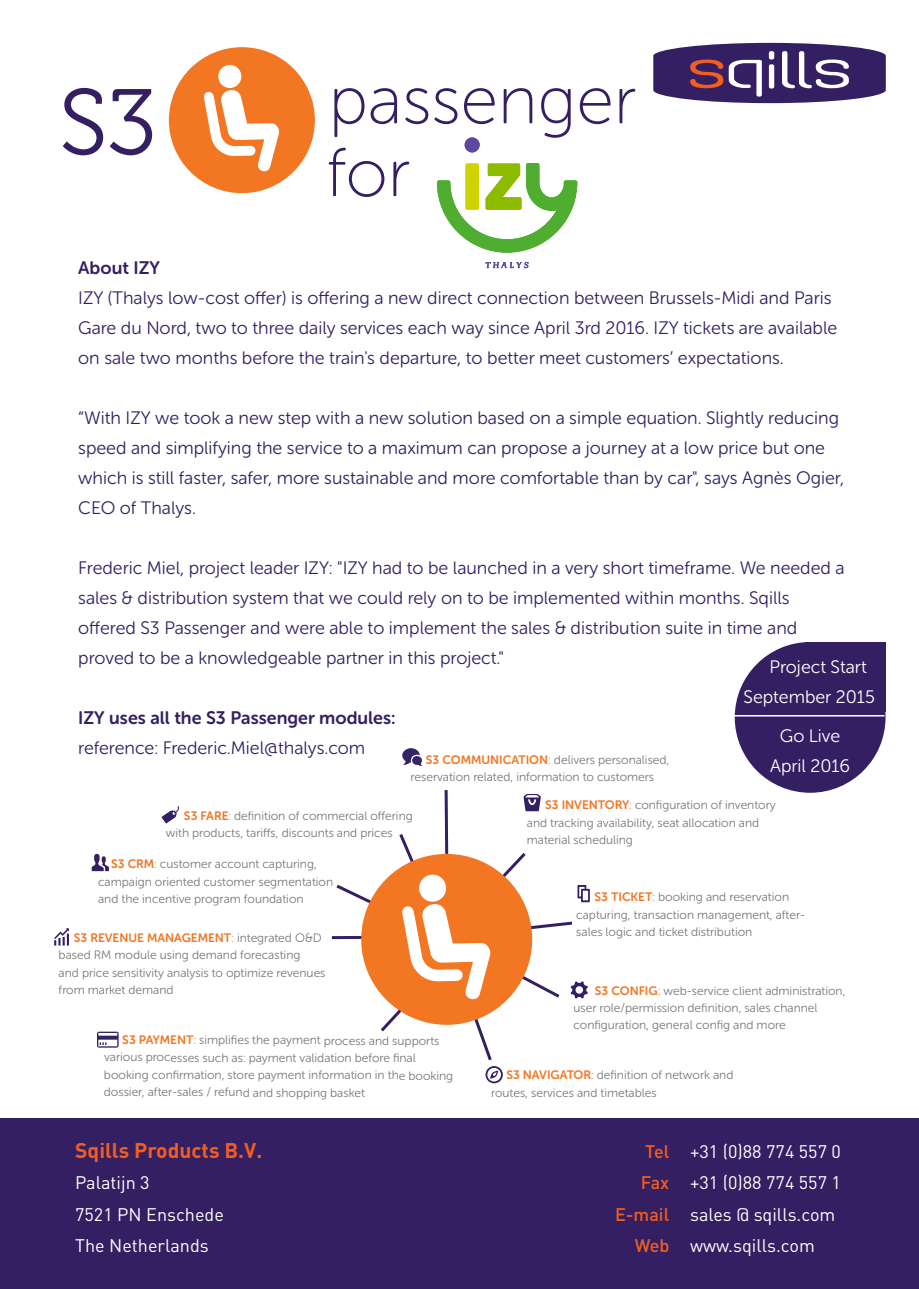
<style>
.page{position:relative;width:919px;height:1289px;background:#fff}
.page>*{position:absolute;margin:0;border:0;box-sizing:border-box;transform-origin:0 0}
.t1{font:92.7px "Museo 300";color:#351f62}
.t2{font:68.7px "Museo Sans Rounded 100";color:#351f62}
.t3{font:68.7px "Museo Sans Rounded 100";color:#341f62}
.t4{font:700 21px "DIN Pro";color:#f25d21}
.t5{font:18px/30px "Museo Sans Rounded 300";color:#341f62}
.t6{font:18px/31.5px "DIN Pro";color:#fff}
.t7{font:18px "Museo Sans Rounded 700";color:#341f62}
.t8{font:18px/30px "Museo Sans Rounded 300";color:#fff}
.t9{font:500 18px/31.5px "DIN Pro";color:#f25d21;text-align:right}
.t10{font:12.15px/17.4px "Museo Sans Rounded 300";color:#787877}
.t11{font:12.15px "Museo Sans Rounded 700";color:#f27622}
.s1{font-family:"Museo Sans Rounded 700";color:#f27622}
.s2{color:#f27622}
.s3{font-family:"Museo Sans Rounded 300"}
.s4{font-family:"Museo Sans Rounded 300";color:#787877}
</style>
<div class="page">
<div style="left:169px;top:47px;width:146px;height:146px;background:#f37622;border-radius:50%"></div>
<svg style="left:203px;top:65px;width:77px;height:107px"></svg>
<svg style="left:485px;top:262px;width:43px;height:6px"></svg>
<svg style="left:437px;top:163px;width:140px;height:90px"></svg>
<div style="left:465px;top:163px;width:14px;height:47px;background:#cfd400"></div>
<div style="left:464px;top:137px;width:15px;height:15px;background:#5f479d;border-radius:50%"></div>
<svg style="left:653px;top:42px;width:233px;height:62px"></svg>
<svg style="left:402px;top:748px;width:20px;height:18px"></svg>
<svg style="left:92px;top:853px;width:17px;height:18px"></svg>
<svg style="left:162px;top:806px;width:17px;height:17px"></svg>
<svg style="left:54px;top:928px;width:15px;height:17px"></svg>
<img style="left:98px;top:1031px;width:21px;height:17px">
<svg style="left:331px;top:790px;width:258px;height:293px"></svg>
<div style="left:805px;top:642px;width:80px;height:69px;background:#341f62"></div>
<div style="left:734px;top:642px;width:151px;height:150px;background:#341f62;border-radius:50%"></div>
<hr style="left:734px;top:715px;width:150px;height:1px;background:#fff">
<div style="left:0;top:1118px;width:918px;height:170px;background:#341f62"></div>
<h1 class="t1" style="left:59px;top:72px;width:98px">S3</h1>
<h2 class="t2" style="left:328px;top:63px;width:308px">passenger</h2>
<h2 class="t3" style="left:326px;top:136px;width:85px">for</h2>
<h3 class="t7" style="left:78px;top:258px;width:83px">About IZY</h3>
<p class="t5" style="left:78px;top:283px;width:760px">IZY (Thalys low-cost offer) is offering a new direct connection between Brussels-Midi and Paris<br>Gare du Nord, two to three daily services each way since April 3rd 2016. IZY tickets are available on sale two months before the train's departure, to better meet customers’ expectations.</p>
<p class="t5" style="left:78px;top:403px;width:767px">“With IZY we took a new step with a new solution based on a simple equation. Slightly reducing speed and simplifying the service to a maximum can propose a journey at a low price but one which is still faster, safer, more sustainable and more comfortable than by car", says Agnès Ogier, CEO of Thalys.</p>
<p class="t5" style="left:78px;top:553px;width:767px">Frederic Miel, project leader IZY: "IZY had to be launched in a very short timeframe. We needed a sales &amp; distribution system that we could rely on to be implemented within months. Sqills offered S3 Passenger and were able to implement the sales &amp; distribution suite in time and proved to be a knowledgeable partner in this project."</p>
<h3 class="t8" style="left:743px;top:651px;width:133px;text-indent:26px">Project Start<br>September 2015</h3>
<h3 class="t8" style="left:770px;top:721px;width:82px;text-align:center">Go Live<br>April 2016</h3>
<h3 class="t7" style="left:78px;top:708px;width:319px">IZY uses all the S3 Passenger modules:</h3>
<h3 class="t5" style="left:78px;top:733px;width:288px">reference: Frederic.Miel@thalys.com</h3>
<p class="t10" style="left:410px;top:751px;width:260px;text-indent:15px"><span class="s1">S3 COMMUNICATION</span><span class="s2">:</span> delivers personalised, reservation related, information to customers</p>
<p class="t10" style="left:166px;top:807px;width:248px;text-indent:18px"><span class="s1">S3 FARE</span><span class="s2">:</span> definition of commercial offering with products, tariffs, discounts and prices</p>
<p class="t10" style="left:527px;top:796px;width:250px;text-indent:18px"><span class="s1">S3 INVENTORY</span><span class="s2">:</span> configuration of inventory and tracking availability, seat allocation and material scheduling</p>
<p class="t10" style="left:98px;top:855px;width:237px;text-indent:13px"><span class="s1">S3 CRM</span><span class="s2">:</span> customer account capturing, campaign oriented customer segmentation and the incentive program foundation</p>
<p class="t11" style="left:74px;top:930px;width:249px">S3 REVENUE MANAGEMENT<span class="s3">:</span> <span class="s4">integrated O&amp;D</span></p>
<p class="t10" style="left:59px;top:946px;width:268px">based RM module using demand forecasting<br>and price sensitivity analysis to optimize revenues from market demand</p>
<p class="t10" style="left:576px;top:888px;width:230px;text-indent:18px"><span class="s1">S3 TICKET</span><span class="s2">:</span> booking and reservation capturing, transaction management, after&shy;sales logic and ticket distribution</p>
<p class="t10" style="left:573px;top:981px;width:273px;text-indent:21px"><span class="s1">S3 CONFIG</span><span class="s2">:</span> web-service client administration, user role/permission definition, sales channel configuration, general config and more</p>
<p class="t10" style="left:491px;top:1066px;width:244px;text-indent:15px"><span class="s1">S3 NAVIGATOR</span><span class="s2">:</span> definition of network and routes, services and timetables</p>
<p class="t10" style="left:104px;top:1031px;width:351px;text-indent:18px"><span class="s1">S3 PAYMENT</span><span class="s2">:</span> simplifies the payment process and supports various processes such as: payment validation before final booking confirmation, store payment information in the booking dossier, after-sales / refund and shopping basket</p>
<h3 class="t4" style="left:75px;top:1135px;width:189px">Sqills Products B.V.</h3>
<h3 class="t6" style="left:75px;top:1166px;width:150px">Palatijn 3<br>7521 PN Enschede<br>The Netherlands</h3>
<h3 class="t9" style="left:615px;top:1134px;width:56px">Tel<br>Fax<br>E-mail<br>Web</h3>
<h3 class="t6" style="left:690px;top:1134px;width:152px">+31 (0)88 774 557 0 +31 (0)88 774 557 1 sales @ sqills.com www.sqills.com</h3>
</div>
